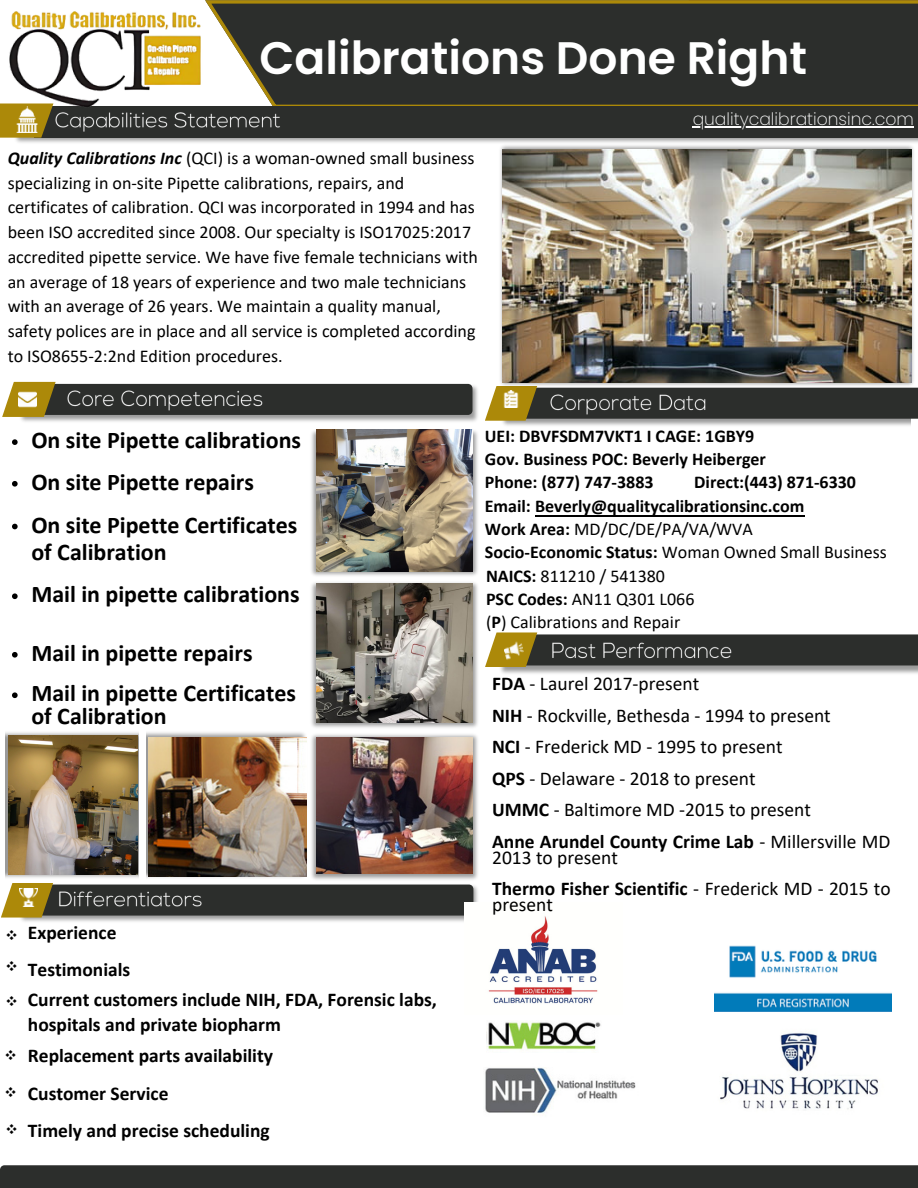
<style>
.page{position:relative;width:918px;height:1188px;background:#fff}
.page>*{position:absolute;margin:0;border:0;box-sizing:border-box;transform-origin:0 0}
.t1{font:600 45.6px "Poppins";color:#fff}
.t2{font:700 24px/27px "Calibri";color:#000}
.t3{font:19.5px/15.8px "Calibri";color:#000}
.t4{font:700 19.5px/37.2px "Calibri";color:#000}
.t5{font:18px/24.8px "Calibri";color:#000}
.t6{font:700 18px/23.4px "Calibri";color:#000}
.t7{font:200 17.25px "Poppins";color:#fff}
.t8{font:10.5px "Noto Sans CJ Ksc";color:#000}
.s1{font-weight:700;font-style:italic}
.s2{font-weight:400}
.s3{font-weight:700}
</style>
<div class="page">
<svg style="left:205px;top:0;width:713px;height:103px;background:#3a3b34"></svg>
<img style="left:15px;top:103px;width:903px;height:40px">
<img style="left:500px;top:667px;width:418px;height:7px">
<svg style="left:485px;top:387px;width:433px;height:34px;background:#4a4839"></svg>
<img style="left:503px;top:391px;width:17px;height:17px">
<img style="left:550px;top:390px;width:168px;height:26px">
<img style="left:16px;top:381px;width:462px;height:41px">
<svg style="left:2px;top:382px;width:470px;height:35px;background:#4e4e43"></svg>
<img style="left:19px;top:390px;width:18px;height:18px">
<img style="left:21px;top:885px;width:457px;height:37px">
<svg style="left:1px;top:883px;width:472px;height:35px;background:#4d4c42"></svg>
<img style="left:20px;top:889px;width:18px;height:18px">
<img style="left:311px;top:429px;width:167px;height:299px">
<img style="left:311px;top:734px;width:167px;height:146px">
<img style="left:496px;top:141px;width:422px;height:249px">
<svg style="left:485px;top:632px;width:433px;height:35px;background:#4f4e45"></svg>
<img style="left:502px;top:639px;width:23px;height:23px">
<div style="left:34px;top:107px;width:884px;height:31px;background:#2c2e2c"></div>
<img style="left:55px;top:112px;width:225px;height:20px">
<svg style="left:0;top:103px;width:51px;height:35px"></svg>
<img style="left:14px;top:110px;width:26px;height:22px">
<div style="left:0;top:1165px;width:918px;height:23px;background:#2c2e2c"></div>
<svg style="left:12px;top:439px;width:6px;height:6px"></svg>
<svg style="left:12px;top:481px;width:6px;height:6px"></svg>
<svg style="left:12px;top:524px;width:6px;height:5px"></svg>
<svg style="left:12px;top:593px;width:6px;height:6px"></svg>
<svg style="left:12px;top:652px;width:6px;height:6px"></svg>
<svg style="left:12px;top:692px;width:6px;height:6px"></svg>
<img style="left:147px;top:732px;width:160px;height:146px">
<img style="left:6px;top:11px;width:199px;height:99px">
<img style="left:317px;top:429px;width:156px;height:142px">
<img style="left:317px;top:583px;width:156px;height:140px">
<img style="left:317px;top:737px;width:156px;height:136px">
<img style="left:465px;top:902px;width:133px;height:102px">
<img style="left:487px;top:1020px;width:114px;height:30px">
<img style="left:148px;top:738px;width:159px;height:138px">
<img style="left:503px;top:149px;width:408px;height:233px">
<img style="left:485px;top:1067px;width:151px;height:48px">
<img style="left:714px;top:945px;width:178px;height:67px">
<img style="left:720px;top:1033px;width:158px;height:77px">
<img style="left:6px;top:732px;width:132px;height:146px">
<img style="left:8px;top:736px;width:130px;height:138px">
<hr style="left:693px;top:126px;width:221px;height:1px;background:#fff">
<hr style="left:535px;top:515px;width:269px;height:1px;background:#000">
<p class="t1" style="left:260px;top:26px;width:549px">Calibrations Done Right</p>
<p class="t5" style="left:8px;top:147px;width:472px"><span class="s1">Quality Calibrations Inc</span> (QCI) is a woman-owned small business specializing in on-site Pipette calibrations, repairs, and certificates of calibration. QCI was incorporated in 1994 and has been ISO accredited since 2008. Our specialty is ISO17025:2017 accredited pipette service. We have five female technicians with an average of 18 years of experience and two male technicians with an average of 26 years. We maintain a quality manual, safety polices are in place and all service is completed according to ISO8655-2:2nd Edition procedures.</p>
<p class="t7" style="left:693px;top:107px;width:223px">qualitycalibrationsinc.com</p>
<p class="t2" style="left:31px;top:429px;width:271px">On site Pipette calibrations</p>
<p class="t2" style="left:31px;top:470px;width:224px">On site Pipette repairs</p>
<p class="t2" style="left:31px;top:513px;width:268px">On site Pipette Certificates of Calibration</p>
<p class="t2" style="left:31px;top:583px;width:270px">Mail in pipette calibrations</p>
<p class="t2" style="left:31px;top:641px;width:223px">Mail in pipette repairs</p>
<p class="t2" style="left:31px;top:684px;width:266px;line-height:22.5px">Mail in pipette Certificates of Calibration</p>
<h3 class="t8" style="left:7px;top:926px;width:12px">❖</h3>
<p class="t8" style="left:7px;top:958px;width:12px">❖</p>
<p class="t8" style="left:7px;top:993px;width:12px">❖</p>
<p class="t8" style="left:6px;top:1047px;width:12px">❖</p>
<p class="t8" style="left:6px;top:1084px;width:12px">❖</p>
<p class="t8" style="left:7px;top:1120px;width:12px">❖</p>
<p class="t4" style="left:28px;top:915px;width:104px">Experience<br>Testimonials</p>
<p class="t4" style="left:28px;top:989px;width:411px;line-height:24.8px">Current customers include NIH, FDA, Forensic labs, hospitals and private biopharm</p>
<p class="t4" style="left:28px;top:1039px;width:247px">Replacement parts availability<br>Customer Service<br>Timely and precise scheduling</p>
<h4 class="t6" style="left:485px;top:425px;width:283px">UEI: DBVFSDM7VKT1 I CAGE: 1GBY9<br>Gov. Business POC: Beverly Heiberger<br>Phone: (877) 747-3883</h4>
<h4 class="t6" style="left:485px;top:470px;width:404px;text-indent:209px">Direct:(443) 871-6330<br>Email: Beverly@qualitycalibrationsinc.com<br>Work Area: <span class="s2">MD/DC/DE/PA/VA/WVA<br></span>Socio-Economic Status: <span class="s2">Woman Owned Small Business<br></span>NAICS: <span class="s2">811210 / 541380<br></span>PSC Codes: <span class="s2">AN11 Q301 L066<br>(</span>P<span class="s2">) Calibrations and Repair</span></h4>
<p class="t3" style="left:492px;top:678px;width:209px"><span class="s3">FDA</span> - Laurel 2017-present</p>
<p class="t3" style="left:492px;top:709px;width:340px"><span class="s3">NIH</span> - Rockville, Bethesda - 1994 to present</p>
<p class="t3" style="left:492px;top:741px;width:292px"><span class="s3">NCI</span> - Frederick MD - 1995 to present</p>
<p class="t3" style="left:492px;top:772px;width:265px"><span class="s3">QPS</span> - Delaware - 2018 to present</p>
<p class="t3" style="left:492px;top:804px;width:320px"><span class="s3">UMMC</span> - Baltimore MD -2015 to present</p>
<p class="t3" style="left:492px;top:835px;width:400px"><span class="s3">Anne Arundel County Crime Lab</span> - Millersville MD<br>2013 to present</p>
<p class="t3" style="left:492px;top:882px;width:400px"><span class="s3">Thermo Fisher Scientific</span> - Frederick MD - 2015 to present</p>
</div>
